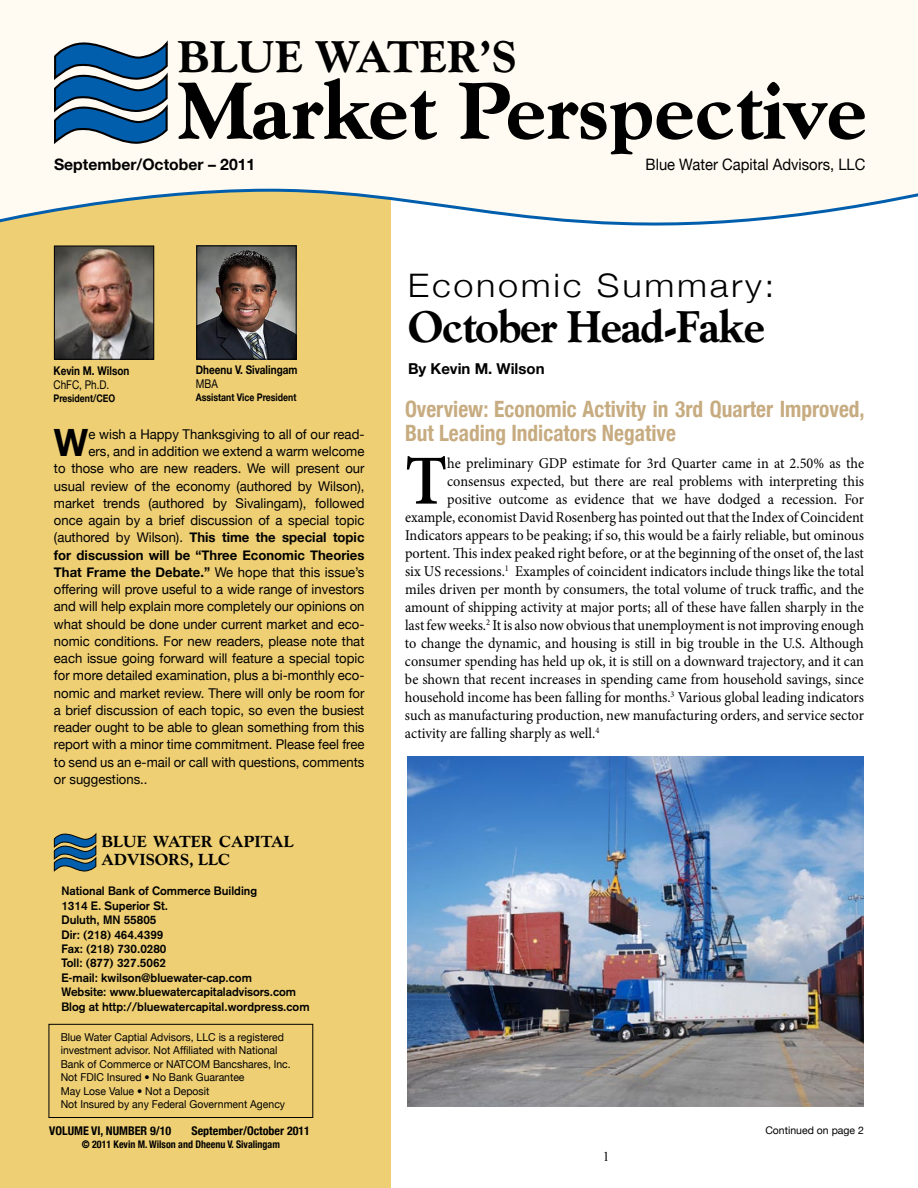
<style>
.page{position:relative;width:918px;height:1188px;background:#fff}
.page>*{position:absolute;margin:0;border:0;box-sizing:border-box;transform-origin:0 0}
.t1{font:800 81px "Goudy";color:#000}
.t2{font:600 70.35px "Minion Pro";color:#000;scale:.95 1}
.t3{font:800 45px "Goudy";letter-spacing:-.03em;color:#000;scale:.95 1}
.t4{font:800 45px "Goudy";color:#000}
.t5{font:700 37.65px "Helvetica Neue";color:#000}
.t6{font:300 32.4px "Helvetica Neue";letter-spacing:.075em;color:#000;scale:1.11 1}
.t7{font:700 condensed 22.5px/24px "Helvetica Neue";color:#c7ac81;scale:.95 1}
.t8{font:800 16.2px/17.9px "Goudy";color:#000}
.t9{font:15.75px "Helvetica Neue";color:#000;scale:.94 1}
.t10{font:700 15.75px "Helvetica Neue";color:#000}
.t11{font:15px "Minion Pro";letter-spacing:-.005em;color:#000;scale:.95 1}
.t12{font:700 15px "Helvetica Neue";color:#000}
.t13{font:13.5px "Helvetica Neue";color:#000}
.t14{font:700 13.5px "Helvetica Neue";color:#000}
.t15{font:13.5px "Times New Roman";color:#000}
.t16{font:700 12px/14.4px "Akzidenz Grotesk";color:#000}
.t17{font:700 condensed 12px "Helvetica Neue";color:#000}
.t18{font:700 12px "Helvetica Neue";color:#000;scale:.83 1}
.t19{font:12px "Helvetica Neue";color:#000;scale:.83 1}
.t20{font:10.8px/13.5px "Helvetica Neue";color:#000;scale:.96 1}
.t21{font:700 condensed 10.5px "Helvetica Neue";color:#000;scale:.95 1}
.t22{font:700 10.5px "Helvetica Neue";color:#000;scale:.83 1}
.t23{font:10.5px "Helvetica Neue";color:#000}
.s1{font-weight:400}
.s2{font-weight:700}
</style>
<div class="page">
<div style="left:0;top:0;width:390px;height:1188px;background:#eecf74"></div>
<svg style="left:0;top:0;width:918px;height:265px"></svg>
<svg style="left:54px;top:832px;width:43px;height:40px"></svg>
<div style="left:49px;top:1024px;width:264px;height:94px;border:1px solid #000"></div>
<svg style="left:53px;top:35px;width:116px;height:110px;background:#5b89ad"></svg>
<img style="left:198px;top:248px;width:97px;height:110px">
<div style="left:196px;top:246px;width:101px;height:114px;border:1px solid #000"></div>
<img style="left:407px;top:756px;width:457px;height:351px">
<img style="left:56px;top:248px;width:96px;height:110px">
<div style="left:54px;top:246px;width:100px;height:114px;border:1px solid #000"></div>
<h3 class="t4" style="left:178px;top:30px;width:341px">Blue Water’s</h3>
<h1 class="t1" style="left:178px;top:63px;width:691px">Market Perspective</h1>
<p class="t10" style="left:54px;top:154px;width:203px">September/October – 2011</p>
<p class="t9" style="left:646px;top:155px;width:235px">Blue Water Capital Advisors, LLC</p>
<h3 class="t6" style="left:408px;top:266px;width:332px">Economic Summary:</h3>
<h3 class="t3" style="left:408px;top:301px;width:377px">October Head-Fake</h3>
<p class="t18" style="left:196px;top:362px;width:124px">Dheenu V. Sivalingam</p>
<p class="t12" style="left:408px;top:359px;width:138px">By Kevin M. Wilson</p>
<p class="t19" style="left:196px;top:377px;width:28px">MBA</p>
<p class="t22" style="left:196px;top:391px;width:123px">Assistant Vice President</p>
<h3 class="t7" style="left:405px;top:397px;width:485px">Overview: Economic Activity in 3rd Quarter Improved,<br>But Leading Indicators Negative</h3>
<h2 class="t2" style="left:405px;top:432px;width:46px">T</h2>
<p class="t11" style="left:447px;top:453px;width:440px">he preliminary GDP estimate for 3rd Quarter came in at 2.50% as the</p>
<p class="t18" style="left:54px;top:363px;width:93px">Kevin M. Wilson</p>
<p class="t19" style="left:54px;top:378px;width:69px">ChFC, Ph.D.</p>
<p class="t22" style="left:54px;top:391px;width:76px">President/CEO</p>
<h3 class="t5" style="left:54px;top:419px;width:36px">W</h3>
<p class="t13" style="left:88px;top:426px;width:278px">e wish a Happy Thanksgiving to all of our read-</p>
<p class="t13" style="left:88px;top:443px;width:278px">ers, and in addition we extend a warm welcome</p>
<p class="t13" style="left:54px;top:461px;width:312px">to those who are new readers. We will present our</p>
<p class="t13" style="left:54px;top:478px;width:312px">usual review of the economy (authored by Wilson),</p>
<p class="t13" style="left:54px;top:495px;width:312px">market trends (authored by Sivalingam), followed</p>
<p class="t13" style="left:54px;top:512px;width:312px">once again by a brief discussion of a special topic</p>
<p class="t14" style="left:54px;top:529px;width:312px"><span class="s1">(authored by Wilson).</span> This time the special topic</p>
<p class="t14" style="left:54px;top:546px;width:312px">for discussion will be “Three Economic Theories</p>
<p class="t13" style="left:54px;top:564px;width:312px"><span class="s2">That Frame the Debate.”</span> We hope that this issue’s</p>
<p class="t13" style="left:54px;top:581px;width:312px">offering will prove useful to a wide range of investors</p>
<p class="t13" style="left:54px;top:599px;width:312px">and will help explain more completely our opinions on</p>
<p class="t13" style="left:54px;top:616px;width:312px">what should be done under current market and eco-</p>
<p class="t13" style="left:54px;top:633px;width:312px">nomic conditions. For new readers, please note that</p>
<p class="t13" style="left:54px;top:650px;width:312px">each issue going forward will feature a special topic</p>
<p class="t13" style="left:54px;top:668px;width:312px">for more detailed examination, plus a bi-monthly eco-</p>
<p class="t13" style="left:54px;top:685px;width:312px">nomic and market review. There will only be room for</p>
<p class="t13" style="left:54px;top:702px;width:312px">a brief discussion of each topic, so even the busiest</p>
<p class="t13" style="left:54px;top:719px;width:312px">reader ought to be able to glean something from this</p>
<p class="t13" style="left:54px;top:737px;width:312px">report with a minor time commitment. Please feel free</p>
<p class="t13" style="left:54px;top:754px;width:312px">to send us an e-mail or call with questions, comments</p>
<p class="t13" style="left:54px;top:771px;width:95px">or suggestions..</p>
<p class="t11" style="left:447px;top:471px;width:440px">consensus expected, but there are real problems with interpreting this</p>
<p class="t11" style="left:447px;top:489px;width:440px">positive outcome as evidence that we have dodged a recession. For</p>
<p class="t11" style="left:405px;top:507px;width:485px">example, economist David Rosenberg has pointed out that the Index of Coincident</p>
<p class="t11" style="left:405px;top:525px;width:485px">Indicators appears to be peaking; if so, this would be a fairly reliable, but ominous</p>
<p class="t11" style="left:405px;top:543px;width:485px">portent. This index peaked right before, or at the beginning of the onset of, the last</p>
<p class="t11" style="left:405px;top:561px;width:485px">six US recessions.<sup>1</sup> Examples of coincident indicators include things like the total</p>
<p class="t11" style="left:405px;top:579px;width:485px">miles driven per month by consumers, the total volume of truck traffic, and the</p>
<p class="t11" style="left:405px;top:597px;width:485px">amount of shipping activity at major ports; all of these have fallen sharply in the</p>
<p class="t11" style="left:405px;top:615px;width:485px">last few weeks.<sup>2</sup> It is also now obvious that unemployment is not improving enough</p>
<p class="t11" style="left:405px;top:633px;width:485px">to change the dynamic, and housing is still in big trouble in the U.S. Although</p>
<p class="t11" style="left:405px;top:651px;width:485px">consumer spending has held up ok, it is still on a downward trajectory, and it can</p>
<p class="t11" style="left:405px;top:669px;width:485px">be shown that recent increases in spending came from household savings, since</p>
<p class="t11" style="left:405px;top:687px;width:485px">household income has been falling for months.<sup>3</sup> Various global leading indicators</p>
<p class="t11" style="left:405px;top:705px;width:485px">such as manufacturing production, new manufacturing orders, and service sector</p>
<p class="t11" style="left:405px;top:723px;width:206px">activity are falling sharply as well.<sup>4</sup></p>
<p class="t8" style="left:101px;top:832px;width:194px">Blue Water Capital<br>Advisors, LLC</p>
<p class="t16" style="left:61px;top:884px;width:250px">National Bank of Commerce Building<br>1314 E. Superior St.<br>Duluth, MN 55805<br>Dir: (218) 464.4399<br>Fax: (218) 730.0280<br>Toll: (877) 327.5062<br>E-mail: kwilson@bluewater-cap.com<br>Website: www.bluewatercapitaladvisors.com<br>Blog at http://bluewatercapital.wordpress.com</p>
<p class="t20" style="left:61px;top:1030px;width:241px">Blue Water Captial Advisors, LLC is a registered investment advisor. Not Affiliated with National Bank of Commerce or NATCOM Bancshares, Inc.<br>Not FDIC Insured • No Bank Guarantee<br>May Lose Value • Not a Deposit<br>Not Insured by any Federal Government Agency</p>
<p class="t17" style="left:49px;top:1123px;width:124px">VOLUME VI, NUMBER 9/10</p>
<p class="t17" style="left:192px;top:1123px;width:120px">September/October 2011</p>
<p class="t21" style="left:82px;top:1137px;width:210px">© 2011 Kevin M. Wilson and Dheenu V. Sivalingam</p>
<p class="t15" style="left:603px;top:1147px;width:8px">1</p>
<p class="t23" style="left:765px;top:1124px;width:100px">Continued on page 2</p>
</div>
